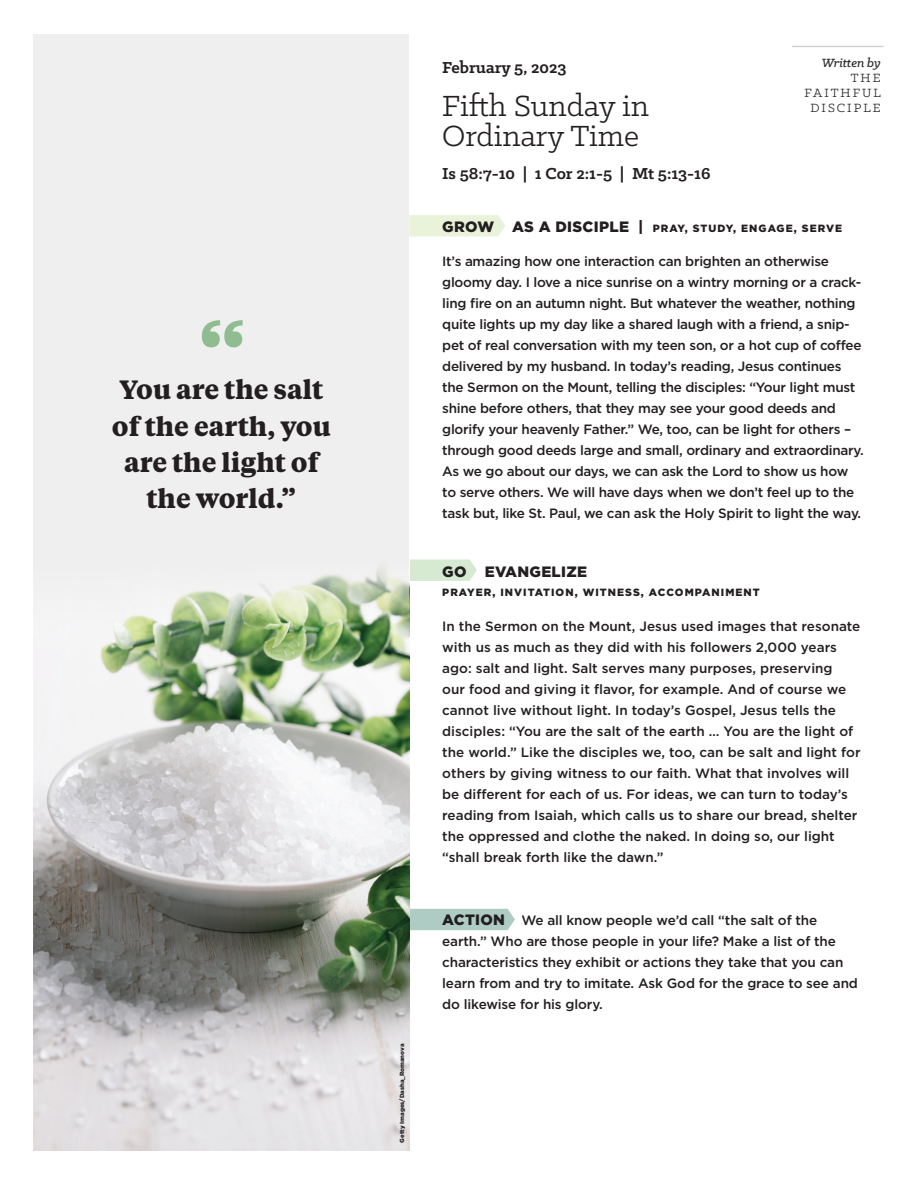
<style>
.page{position:relative;width:918px;height:1188px;background:#fff}
.page>*{position:absolute;margin:0;border:0;box-sizing:border-box;transform-origin:0 0}
.t1{font:700 87.45px "Tiempos Text";color:#90bc92}
.Week_name{font:33px/30px "Klinic Slab";color:#231f20}
.t2{font:700 26.4px/36.3px "Tiempos Text";color:#231f20;text-align:center}
.Date{font:700 18px "Klinic Slab";color:#231f20}
.t3{font:900 15px "Gotham";letter-spacing:.02em;color:#231f20}
.Gotham_Medium_Body_c{font:500 13.5px/21px "Gotham";letter-spacing:-.02em;color:#231f20}
.Gotham_Medium_Body_c-2{font:500 13.5px/21px "Gotham";color:#231f20}
.Gotham_Medium_Body_c-3{font:13.5px/15px "Klinic Slab";letter-spacing:.15em;color:#231f20;text-align:right}
.Gotham_Medium_Body_c-4{font:italic 500 13.5px "Klinic Slab";color:#231f20}
.t4{font:900 10.5px "Gotham";letter-spacing:.1em;color:#231f20}
.Gotham_Medium_Body_c-5{font:900 6px "Gotham";color:#231f20}
.s1{font-size:15px}
.s2{font-weight:900;font-size:15px}
</style>
<div class="page">
<div style="left:409px;top:215px;width:96px;height:21px;background:#e9f3d9"></div>
<div style="left:409px;top:909px;width:106px;height:21px;background:#aeccc3"></div>
<svg style="left:410px;top:560px;width:67px;height:21px"></svg>
<div style="left:33px;top:35px;width:376px;height:1115px;background:#f0efef"></div>
<img style="left:33px;top:621px;width:376px;height:529px">
<hr style="left:792px;top:46px;width:92px;height:1px;background:#d1d2d4">
<svg style="left:126px;top:568px;width:283px;height:53px"></svg>
<p class="t1" style="left:196px;top:295px;width:52px">“</p>
<p class="t2" style="left:119px;top:371px;width:205px">You are the salt</p>
<p class="t2" style="left:112px;top:407px;width:221px">of the earth, you are the light of the world.”</p>
<p class="Gotham_Medium_Body_c-5" style="left:398px;top:1143px;width:100px;rotate:-90deg">Getty Images/Dasha_Romanova</p>
<p class="Gotham_Medium_Body_c-4" style="left:822px;top:54px;width:60px">Written by</p>
<p class="Gotham_Medium_Body_c-3" style="left:804px;top:70px;width:78px">THE<br>FAITHFUL<br>DISCIPLE</p>
<p class="Date" style="left:442px;top:55px;width:126px">February 5, 2023</p>
<p class="Week_name" style="left:442px;top:90px;width:208px">Fifth Sunday in<br>Ordinary Time</p>
<p class="Date" style="left:442px;top:162px;width:270px">Is 58:7-10 | 1 Cor 2:1-5 | Mt 5:13-16</p>
<p class="t4" style="left:442px;top:221px;width:401px"><span class="s1">GROW AS A DISCIPLE |</span> PRAY, STUDY, ENGAGE, SERVE</p>
<p class="Gotham_Medium_Body_c" style="left:442px;top:251px;width:423px">It’s amazing how one interaction can brighten an otherwise gloomy day. I love a nice sunrise on a wintry morning or a crack&shy;ling fire on an autumn night. But whatever the weather, nothing quite lights up my day like a shared laugh with a friend, a snip&shy;pet of real conversation with my teen son, or a hot cup of coffee delivered by my husband. In today’s reading, Jesus continues the Sermon on the Mount, telling the disciples: “Your light must shine before others, that they may see your good deeds and glorify your heavenly Father.” We, too, can be light for others – through good deeds large and small, ordinary and extraordinary.<br>As we go about our days, we can ask the Lord to show us how to serve others. We will have days when we don’t feel up to the task but, like St. Paul, we can ask the Holy Spirit to light the way.</p>
<p class="t3" style="left:442px;top:561px;width:146px">GO EVANGELIZE</p>
<p class="t4" style="left:442px;top:585px;width:319px">PRAYER, INVITATION, WITNESS, ACCOMPANIMENT</p>
<p class="Gotham_Medium_Body_c-2" style="left:442px;top:615px;width:420px">In the Sermon on the Mount, Jesus used images that resonate with us as much as they did with his followers 2,000 years ago: salt and light. Salt serves many purposes, preserving<br>our food and giving it flavor, for example. And of course we cannot live without light. In today’s Gospel, Jesus tells the disciples: “You are the salt of the earth … You are the light of the world.” Like the disciples we, too, can be salt and light for others by giving witness to our faith. What that involves will be different for each of us. For ideas, we can turn to today’s reading from Isaiah, which calls us to share our bread, shelter the oppressed and clothe the naked. In doing so, our light “shall break forth like the dawn.”</p>
<p class="Gotham_Medium_Body_c" style="left:442px;top:909px;width:417px"><span class="s2">ACTION</span> We all know people we’d call “the salt of the earth.” Who are those people in your life? Make a list of the characteristics they exhibit or actions they take that you can learn from and try to imitate. Ask God for the grace to see and do likewise for his glory.</p>
</div>
